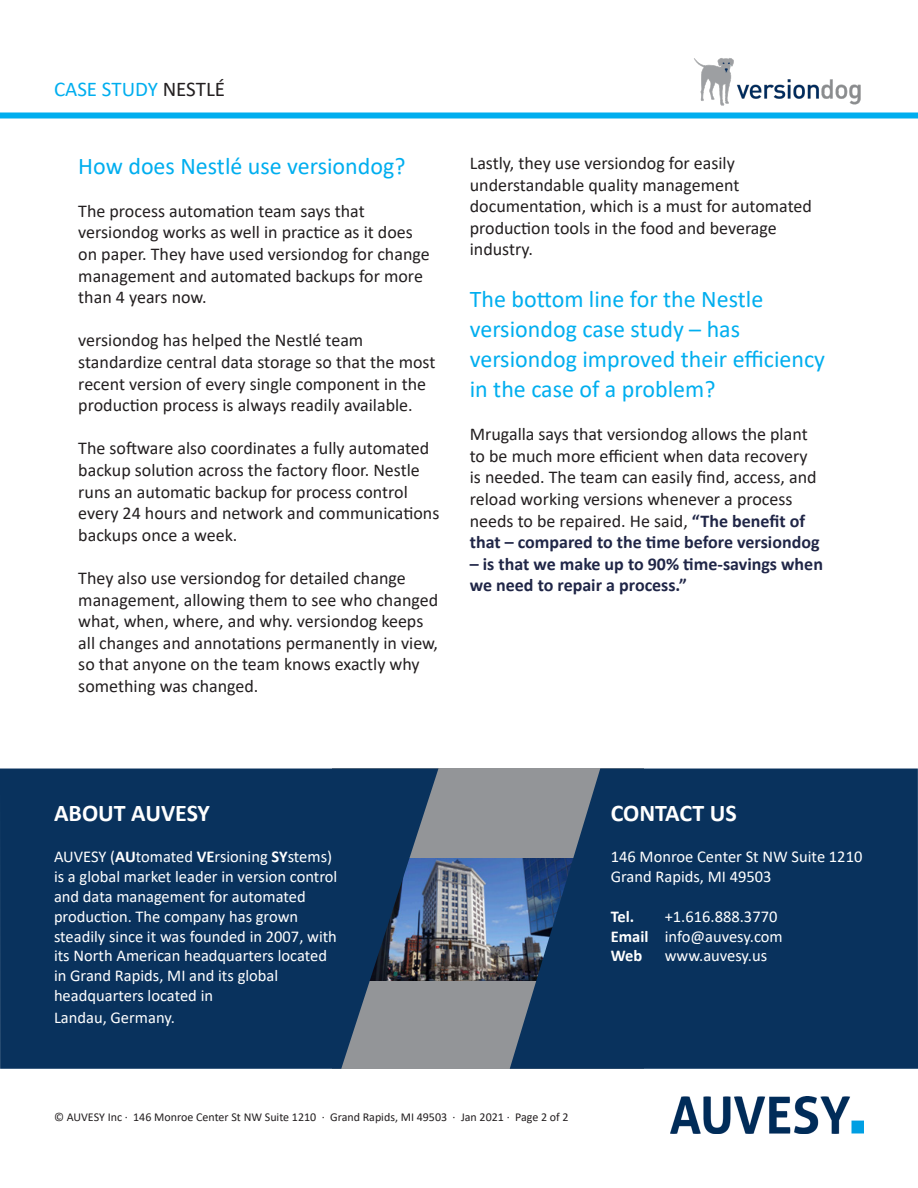
<style>
.page{position:relative;width:918px;height:1188px;background:#fff}
.page>*{position:absolute;margin:0;border:0;box-sizing:border-box;transform-origin:0 0}
.t1{font:24px/30px "Calibri";color:#00aeef}
.t2{font:700 24px "Calibri";color:#fff}
.t3{font:21px "Calibri";color:#00aeef}
.t4{font:18px/21.6px "Calibri";color:#231f20}
.t5{font:700 18px/21.6px "Calibri";color:#202647}
.t6{font:16.5px/19.8px "Calibri";color:#fff}
.t7{font:700 16.5px "Calibri";letter-spacing:-.02em;color:#fff}
.t8{font:12px "Calibri";color:#231f20}
.s1{color:#231f20}
.s2{font-weight:700;color:#202647}
.s3{font-weight:700}
</style>
<div class="page">
<img style="left:670px;top:1097px;width:194px;height:37px">
<div style="left:0;top:112px;width:918px;height:6px;background:#00aeef"></div>
<img style="left:694px;top:58px;width:167px;height:48px">
<div style="left:332px;top:769px;width:311px;height:300px;background:#939598"></div>
<img style="left:438px;top:858px;width:72px;height:123px">
<svg style="left:0;top:769px;width:438px;height:300px;background:#143a61"></svg>
<svg style="left:510px;top:769px;width:408px;height:300px;background:#153b63"></svg>
<p class="t3" style="left:54px;top:74px;width:173px">CASE STUDY <span class="s1">NESTLÉ</span></p>
<p class="t1" style="left:78px;top:150px;width:329px">How does Nestlé use versiondog?</p>
<p class="t4" style="left:78px;top:199px;width:353px">The process automation team says that versiondog works as well in practice as it does on paper. They have used versiondog for change management and automated backups for more than 4 years now.</p>
<p class="t4" style="left:78px;top:329px;width:359px">versiondog has helped the Nestlé team standardize central data storage so that the most recent version of every single component in the production process is always readily available.</p>
<p class="t4" style="left:78px;top:437px;width:363px">The software also coordinates a fully automated backup solution across the factory floor. Nestle runs an automatic backup for process control every 24 hours and network and communications backups once a week.</p>
<p class="t4" style="left:78px;top:567px;width:361px">They also use versiondog for detailed change management, allowing them to see who changed what, when, where, and why. versiondog keeps all changes and annotations permanently in view, so that anyone on the team knows exactly why something was changed.</p>
<p class="t4" style="left:470px;top:152px;width:344px">Lastly, they use versiondog for easily understandable quality management documentation, which is a must for automated production tools in the food and beverage industry.</p>
<p class="t1" style="left:470px;top:283px;width:357px">The bottom line for the Nestle versiondog case study – has versiondog improved their efficiency in the case of a problem?</p>
<p class="t4" style="left:470px;top:423px;width:351px">Mrugalla says that versiondog allows the plant to be much more efficient when data recovery is needed. The team can easily find, access, and reload working versions whenever a process needs to be repaired. He said, <span class="s2">“The benefit of that – compared to the time before versiondog</span></p>
<p class="t5" style="left:470px;top:553px;width:355px">– is that we make up to 90% time-savings when we need to repair a process.”</p>
<p class="t2" style="left:54px;top:796px;width:158px">ABOUT AUVESY</p>
<p class="t6" style="left:54px;top:847px;width:285px">AUVESY (<span class="s3">AU</span>tomated <span class="s3">VE</span>rsioning <span class="s3">SY</span>stems) is a global market leader in version control and data management for automated</p>
<p class="t6" style="left:54px;top:906px;width:284px">production. The company has grown steadily since it was founded in 2007, with its North American headquarters located in Grand Rapids, MI and its global</p>
<p class="t6" style="left:54px;top:985px;width:161px">headquarters located in</p>
<p class="t6" style="left:54px;top:1007px;width:122px">Landau, Germany.</p>
<p class="t2" style="left:611px;top:796px;width:127px">CONTACT US</p>
<p class="t6" style="left:611px;top:847px;width:253px">146 Monroe Center St NW Suite 1210</p>
<p class="t6" style="left:611px;top:866px;width:162px">Grand Rapids, MI 49503</p>
<p class="t7" style="left:611px;top:905px;width:25px">Tel.</p>
<p class="t6" style="left:665px;top:906px;width:114px">+1.616.888.3770</p>
<p class="t6" style="left:611px;top:926px;width:174px"><span class="s3">Email</span> info@auvesy.com</p>
<p class="t7" style="left:611px;top:944px;width:33px">Web</p>
<p class="t6" style="left:665px;top:946px;width:104px">www.auvesy.us</p>
<p class="t8" style="left:54px;top:1108px;width:516px">© AUVESY Inc · 146 Monroe Center St NW Suite 1210 · Grand Rapids, MI 49503 · Jan 2021 · Page 2 of 2</p>
</div>
